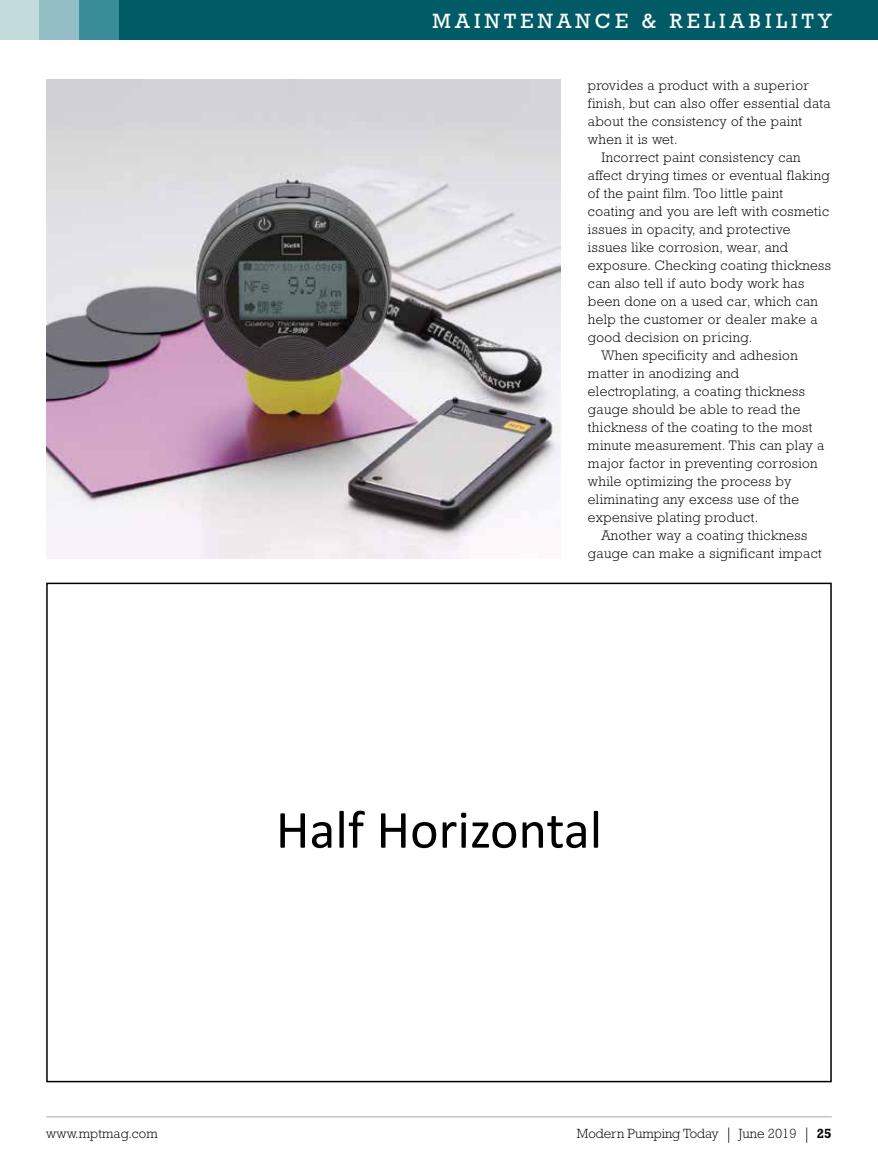
<style>
.page{position:relative;width:878px;height:1175px;background:#fff}
.page>*{position:absolute;margin:0;border:0;box-sizing:border-box;transform-origin:0 0}
.t1{font:54px "Calibri";color:#000}
.t2{font:21px "Rockwell Std";letter-spacing:.2em;color:#fff}
.t3{font:300 13.95px "Rockwell Std";letter-spacing:.03em;color:#000}
.t4{font:300 13.5px "Rockwell Std";color:#000}
.s1{font-size:16.8px}
.s2{font-weight:700}
</style>
<div class="page">
<hr style="left:46px;top:1116px;width:785px;height:1px;background:#a7a9ac">
<div style="left:0;top:0;width:878px;height:40px;background:#005b66"></div>
<div style="left:0;top:0;width:40px;height:40px;background:#c4dbde"></div>
<div style="left:40px;top:0;width:39px;height:40px;background:#94bec5"></div>
<div style="left:79px;top:0;width:40px;height:40px;background:#398d98"></div>
<img style="left:46px;top:80px;width:515px;height:479px">
<h2 class="t2" style="left:432px;top:9px;width:400px">MAINTENANCE &amp; RELIABILITY</h2>
<p class="t3" style="left:588px;top:77px;width:222px">provides a product with a superior</p>
<p class="t3" style="left:588px;top:95px;width:244px">finish, but can also offer essential data</p>
<p class="t3" style="left:588px;top:113px;width:216px">about the consistency of the paint</p>
<p class="t3" style="left:588px;top:131px;width:91px">when it is wet.</p>
<p class="t3" style="left:601px;top:149px;width:201px">Incorrect paint consistency can</p>
<p class="t3" style="left:588px;top:167px;width:243px">affect drying times or eventual flaking</p>
<p class="t3" style="left:588px;top:185px;width:197px">of the paint film. Too little paint</p>
<p class="t3" style="left:588px;top:203px;width:243px">coating and you are left with cosmetic</p>
<p class="t3" style="left:588px;top:221px;width:204px">issues in opacity, and protective</p>
<p class="t3" style="left:588px;top:239px;width:202px">issues like corrosion, wear, and</p>
<p class="t3" style="left:588px;top:257px;width:245px">exposure. Checking coating thickness</p>
<p class="t3" style="left:588px;top:275px;width:218px">can also tell if auto body work has</p>
<p class="t3" style="left:588px;top:293px;width:231px">been done on a used car, which can</p>
<p class="t3" style="left:588px;top:311px;width:231px">help the customer or dealer make a</p>
<p class="t3" style="left:588px;top:329px;width:166px">good decision on pricing.</p>
<p class="t3" style="left:601px;top:347px;width:198px">When specificity and adhesion</p>
<p class="t3" style="left:588px;top:365px;width:153px">matter in anodizing and</p>
<p class="t3" style="left:588px;top:383px;width:218px">electroplating, a coating thickness</p>
<p class="t3" style="left:588px;top:401px;width:214px">gauge should be able to read the</p>
<p class="t3" style="left:588px;top:419px;width:226px">thickness of the coating to the most</p>
<p class="t3" style="left:588px;top:437px;width:238px">minute measurement. This can play a</p>
<p class="t3" style="left:588px;top:455px;width:231px">major factor in preventing corrosion</p>
<p class="t3" style="left:588px;top:473px;width:205px">while optimizing the process by</p>
<p class="t3" style="left:588px;top:491px;width:213px">eliminating any excess use of the</p>
<p class="t3" style="left:588px;top:509px;width:172px">expensive plating product.</p>
<p class="t3" style="left:601px;top:527px;width:207px">Another way a coating thickness</p>
<p class="t3" style="left:588px;top:545px;width:235px">gauge can make a significant impact</p>
<h1 class="t1" style="left:276px;top:795px;width:328px">Half Horizontal</h1>
<p class="t4" style="left:46px;top:1125px;width:113px">www.mptmag.com</p>
<p class="t4" style="left:576px;top:1125px;width:256px">Modern Pumping Today <span class="s1">|</span> June 2019 <span class="s1">|</span> <span class="s2">25</span></p>
</div>
